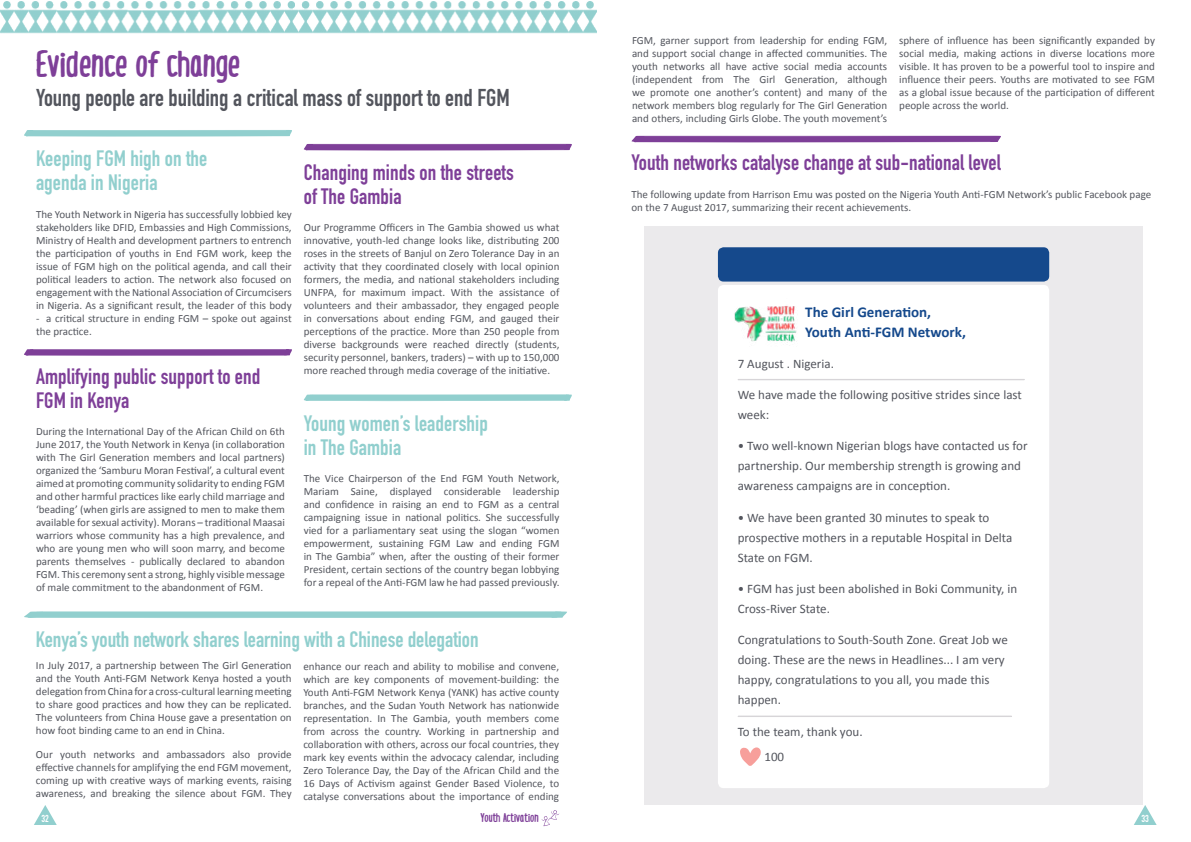
<style>
.page{position:relative;width:1191px;height:842px;background:#fff}
.page>*{position:absolute;margin:0;border:0;box-sizing:border-box;transform-origin:0 0}
.t1{font:700 36px "MARI&DAVID";letter-spacing:.01em;color:#7e3f98}
.t2{font:700 24px "DIN Condensed";color:#53555d}
.t3{font:700 22px/24px "DIN Condensed";letter-spacing:.005em;color:#91cfce}
.t4{font:700 22px/24px "DIN Condensed";letter-spacing:.005em;color:#7e3f98}
.t5{font:700 15px/20px "Calibri";color:#15498c}
.t6{font:13px/20px "Calibri";color:#53555d}
.t7{font:700 12px "MARI&DAVID";letter-spacing:.01em;color:#7e3f98}
.t8{font:11px/13px "Calibri";color:#53555d;text-align:justify}
.t9{font:700 10px "DIN Condensed";color:#fff}
</style>
<div class="page">
<svg style="left:34px;top:805px;width:23px;height:20px"></svg>
<svg style="left:24px;top:130px;width:268px;height:7px;background:#9cd4d3"></svg>
<svg style="left:304px;top:144px;width:268px;height:7px;background:#8c55a3"></svg>
<svg style="left:304px;top:394px;width:268px;height:7px;background:#9bd3d2"></svg>
<svg style="left:24px;top:349px;width:268px;height:7px;background:#8a52a2"></svg>
<svg style="left:24px;top:611px;width:543px;height:7px;background:#9bd3d2"></svg>
<svg style="left:631px;top:136px;width:370px;height:6px;background:#81439a"></svg>
<svg style="left:1134px;top:805px;width:22px;height:20px"></svg>
<div style="left:644px;top:226px;width:498px;height:579px;background:#ebeaec"></div>
<div style="left:718px;top:285px;width:331px;height:503px;background:#fff;border-radius:6px"></div>
<img style="left:734px;top:306px;width:63px;height:37px">
<svg style="left:541px;top:810px;width:18px;height:16px"></svg>
<div style="left:718px;top:247px;width:331px;height:35px;background:#15498c;border-radius:6px"></div>
<svg style="left:737px;top:379px;width:287px;height:1px"></svg>
<svg style="left:737px;top:716px;width:275px;height:1px"></svg>
<svg style="left:740px;top:747px;width:21px;height:19px"></svg>
<img style="left:0;top:1px;width:596px;height:33px">
<h1 class="t1" style="left:36px;top:42px;width:206px">Evidence of change</h1>
<h2 class="t2" style="left:36px;top:81px;width:475px">Young people are building a critical mass of support to end FGM</h2>
<h3 class="t3" style="left:36px;top:147px;width:173px">Keeping FGM high on the agenda in Nigeria</h3>
<p class="t8" style="left:36px;top:207px;width:257px">The Youth Network in Nigeria has successfully lobbied key stakeholders like DFID, Embassies and High Commissions, Ministry of Health and development partners to entrench the participation of youths in End FGM work, keep the issue of FGM high on the political agenda, and call their political leaders to action. The network also focused on engagement with the National Association of Circumcisers in Nigeria. As a significant result, the leader of this body</p>
<p class="t8" style="left:36px;top:311px;width:257px">- a critical structure in ending FGM – spoke out against the practice.</p>
<h3 class="t4" style="left:36px;top:364px;width:226px">Amplifying public support to end<br>FGM in Kenya</h3>
<p class="t8" style="left:36px;top:425px;width:250px">During the International Day of the African Child on 6th June 2017, the Youth Network in Kenya (in collaboration with The Girl Generation members and local partners) organized the ‘Samburu Moran Festival’, a cultural event aimed at promoting community solidarity to ending FGM and other harmful practices like early child marriage and ‘beading’ (when girls are assigned to men to make them available for sexual activity). Morans – traditional Maasai warriors whose community has a high prevalence, and who are young men who will soon marry, and become parents themselves - publically declared to abandon FGM. This ceremony sent a strong, highly visible message of male commitment to the abandonment of FGM.</p>
<h3 class="t4" style="left:304px;top:160px;width:212px">Changing minds on the streets of The Gambia</h3>
<p class="t8" style="left:304px;top:220px;width:257px">Our Programme Officers in The Gambia showed us what innovative, youth-led change looks like, distributing 200 roses in the streets of Banjul on Zero Tolerance Day in an activity that they coordinated closely with local opinion formers, the media, and national stakeholders including UNFPA, for maximum impact. With the assistance of volunteers and their ambassador, they engaged people in conversations about ending FGM, and gauged their perceptions of the practice. More than 250 people from diverse backgrounds were reached directly (students, security personnel, bankers, traders) – with up to 150,000 more reached through media coverage of the initiative.</p>
<h3 class="t3" style="left:304px;top:411px;width:186px">Young women’s leadership in The Gambia</h3>
<p class="t8" style="left:304px;top:472px;width:257px">The Vice Chairperson of the End FGM Youth Network, Mariam Saine, displayed considerable leadership and confidence in raising an end to FGM as a central campaigning issue in national politics. She successfully vied for a parliamentary seat using the slogan “women empowerment, sustaining FGM Law and ending FGM in The Gambia” when, after the ousting of their former President, certain sections of the country began lobbying for a repeal of the Anti-FGM law he had passed previously.</p>
<h3 class="t3" style="left:36px;top:627px;width:444px">Kenya’s youth network shares learning with a Chinese delegation</h3>
<p class="t8" style="left:36px;top:658px;width:257px">In July 2017, a partnership between The Girl Generation and the Youth Anti-FGM Network Kenya hosted a youth delegation from China for a cross-cultural learning meeting to share good practices and how they can be replicated.<br>The volunteers from China House gave a presentation on how foot binding came to an end in China.</p>
<p class="t8" style="left:36px;top:747px;width:257px">Our youth networks and ambassadors also provide effective channels for amplifying the end FGM movement, coming up with creative ways of marking events, raising awareness, and breaking the silence about FGM. They</p>
<p class="t8" style="left:303px;top:659px;width:257px">enhance our reach and ability to mobilise and convene, which are key components of movement-building: the Youth Anti-FGM Network Kenya (YANK) has active county branches, and the Sudan Youth Network has nationwide representation. In The Gambia, youth members come from across the country. Working in partnership and collaboration with others, across our focal countries, they mark key events within the advocacy calendar, including Zero Tolerance Day, the Day of the African Child and the 16 Days of Activism against Gender Based Violence, to catalyse conversations about the importance of ending</p>
<p class="t8" style="left:632px;top:34px;width:257px">FGM, garner support from leadership for ending FGM, and support social change in affected communities. The youth networks all have active social media accounts (independent from The Girl Generation, although we promote one another’s content) and many of the network members blog regularly for The Girl Generation and others, including Girls Globe. The youth movement’s</p>
<p class="t8" style="left:899px;top:34px;width:257px">sphere of influence has been significantly expanded by social media, making actions in diverse locations more visible. It has proven to be a powerful tool to inspire and influence their peers. Youths are motivated to see FGM as a global issue because of the participation of different people across the world.</p>
<h3 class="t4" style="left:631px;top:151px;width:371px">Youth networks catalyse change at sub-national level</h3>
<p class="t8" style="left:631px;top:187px;width:521px">The following update from Harrison Emu was posted on the Nigeria Youth Anti-FGM Network’s public Facebook page on the 7 August 2017, summarizing their recent achievements.</p>
<h3 class="t5" style="left:805px;top:302px;width:162px">The Girl Generation,<br>Youth Anti-FGM Network,</h3>
<p class="t6" style="left:738px;top:353px;width:98px">7 August . Nigeria.</p>
<p class="t6" style="left:738px;top:384px;width:286px">We have made the following positive strides since last week:</p>
<p class="t6" style="left:738px;top:435px;width:291px">• Two well-known Nigerian blogs have contacted us for partnership. Our membership strength is growing and awareness campaigns are in conception.</p>
<p class="t6" style="left:738px;top:507px;width:276px">• We have been granted 30 minutes to speak to prospective mothers in a reputable Hospital in Delta<br>State on FGM.</p>
<p class="t6" style="left:738px;top:578px;width:281px">• FGM has just been abolished in Boki Community, in<br>Cross-River State.</p>
<p class="t6" style="left:738px;top:629px;width:272px">Congratulations to South-South Zone. Great Job we doing. These are the news in Headlines... I am very happy, congratulations to you all, you made this happen.</p>
<p class="t6" style="left:738px;top:721px;width:126px">To the team, thank you.</p>
<p class="t6" style="left:764px;top:746px;width:21px">100</p>
<p class="t7" style="left:481px;top:810px;width:59px">Youth Activation</p>
<p class="t9" style="left:42px;top:812px;width:9px">32</p>
<p class="t9" style="left:1141px;top:812px;width:9px">33</p>
</div>
